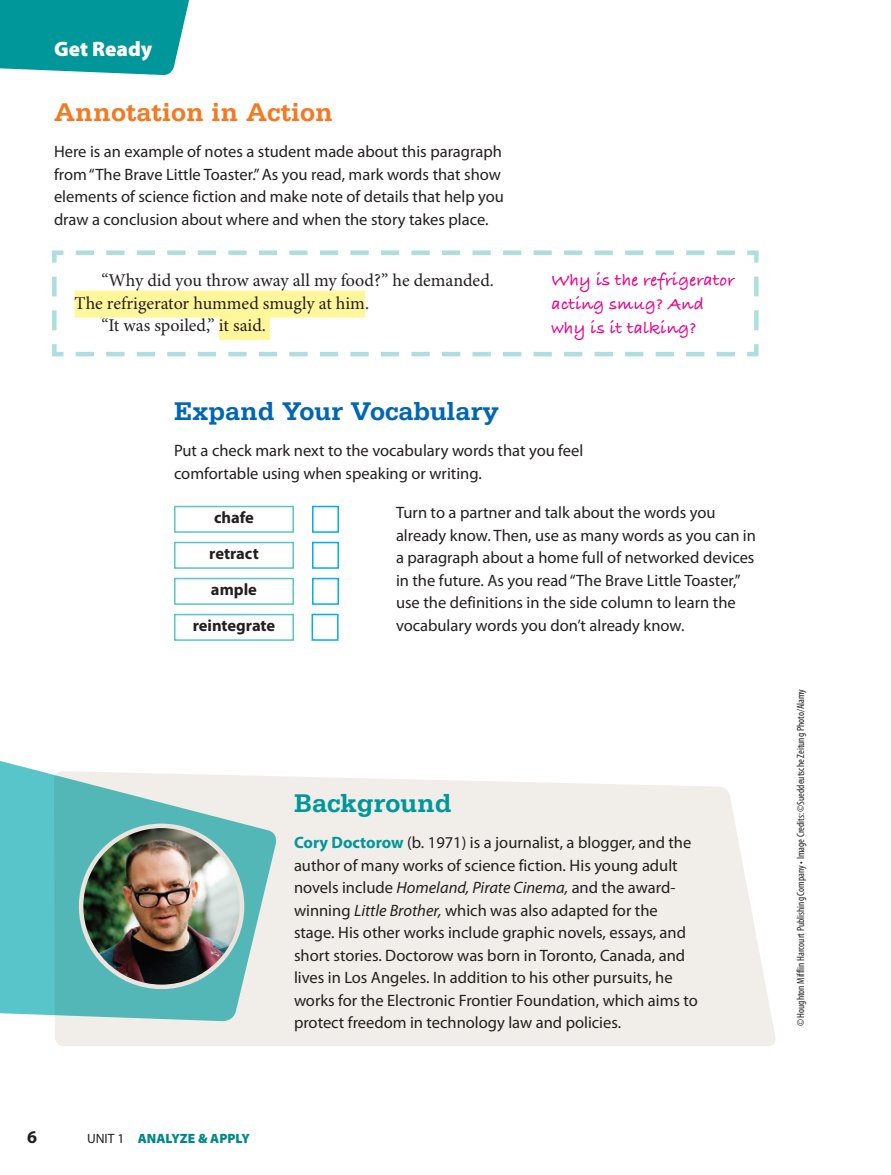
<style>
.page{position:relative;width:891px;height:1175px;background:#fff}
.page>*{position:absolute;margin:0;border:0;box-sizing:border-box;transform-origin:0 0}
.t1{font:700 27px "Serifa Std";color:#0166b3}
.t2{font:700 27px "Serifa Std";color:#f47921}
.t3{font:700 27px "Serifa Std";color:#00979a}
.t4{font:900 21px "Myriad Pro";color:#fff}
.t5{font:18px "Minion Pro";color:#231f20}
.t6{font:700 18px/24px "Bradley Hand ITC Std";letter-spacing:.01em;color:#ed028c}
.t7{font:700 18px "Myriad Pro";color:#231f20}
.t8{font:16.5px/22.5px "Myriad Pro";color:#231f20}
.t9{font:700 16.5px/36px "Myriad Pro";color:#231f20;text-align:center}
.t10{font:900 13.5px "Myriad Pro";color:#00888a}
.t11{font:condensed 10.5px "Myriad Pro";color:#231f20}
.s1{font-weight:400;color:#231f20}
.s2{font-weight:700;color:#00979a}
.s3{font-style:italic}
</style>
<div class="page">
<div style="left:55px;top:776px;width:721px;height:270px;background:#f1ede8"></div>
<svg style="left:0;top:0;width:189px;height:75px;background:#149fa1"></svg>
<svg style="left:0;top:761px;width:278px;height:260px;background:#84cccb"></svg>
<img style="left:81px;top:825px;width:161px;height:161px;border-radius:80px">
<div style="left:79px;top:823px;width:165px;height:166px;border:4px solid #e9e4de;border-radius:50%"></div>
<div style="left:174px;top:506px;width:120px;height:27px;border:2px solid #57c5c9"></div>
<div style="left:174px;top:542px;width:120px;height:27px;border:2px solid #57c5c9"></div>
<div style="left:174px;top:578px;width:120px;height:27px;border:2px solid #57c5c9"></div>
<div style="left:174px;top:614px;width:120px;height:27px;border:2px solid #57c5c9"></div>
<div style="left:312px;top:506px;width:27px;height:27px;background:#fff;border:2px solid #00aeef"></div>
<div style="left:312px;top:542px;width:27px;height:27px;background:#fff;border:2px solid #00aeef"></div>
<div style="left:312px;top:578px;width:27px;height:27px;background:#fff;border:2px solid #00aeef"></div>
<div style="left:312px;top:614px;width:27px;height:26px;background:#fff;border:2px solid #00aeef"></div>
<svg style="left:52px;top:250px;width:707px;height:107px"></svg>
<p class="t4" style="left:54px;top:37px;width:100px">Get Ready</p>
<h1 class="t2" style="left:54px;top:96px;width:281px">Annotation in Action</h1>
<p class="t8" style="left:54px;top:141px;width:452px">Here is an example of notes a student made about this paragraph from “The Brave Little Toaster.” As you read, mark words that show elements of science fiction and make note of details that help you draw a conclusion about where and when the story takes place.</p>
<p class="t5" style="left:102px;top:269px;width:394px">“Why did you throw away all my food?” he demanded.</p>
<p class="t5" style="left:75px;top:292px;width:296px">The refrigerator hummed smugly at him.</p>
<p class="t5" style="left:102px;top:314px;width:166px">“It was spoiled,” it said.</p>
<p class="t6" style="left:552px;top:269px;width:184px">Why is the refrigerator acting smug? And why is it talking?</p>
<h1 class="t1" style="left:174px;top:395px;width:327px">Expand Your Vocabulary</h1>
<p class="t8" style="left:174px;top:440px;width:411px">Put a check mark next to the vocabulary words that you feel comfortable using when speaking or writing.</p>
<p class="t9" style="left:193px;top:500px;width:84px">chafe retract ample reintegrate</p>
<p class="t8" style="left:396px;top:501px;width:361px">Turn to a partner and talk about the words you already know. Then, use as many words as you can in a paragraph about a home full of networked devices in the future. As you read “The Brave Little Toaster,” use the definitions in the side column to learn the vocabulary words you don’t already know.</p>
<p class="t7" style="left:27px;top:1127px;width:11px">6</p>
<p class="t10" style="left:87px;top:1131px;width:165px"><span class="s1">UNIT 1</span> ANALYZE &amp; APPLY</p>
<h1 class="t3" style="left:294px;top:787px;width:159px">Background</h1>
<p class="t8" style="left:294px;top:831px;width:405px"><span class="s2">Cory Doctorow</span> (b. 1971) is a journalist, a blogger, and the author of many works of science fiction. His young adult novels include <span class="s3">Homeland, Pirate Cinema,</span> and the award&shy;winning <span class="s3">Little Brother,</span> which was also adapted for the stage. His other works include graphic novels, essays, and short stories. Doctorow was born in Toronto, Canada, and lives in Los Angeles. In addition to his other pursuits, he works for the Electronic Frontier Foundation, which aims to protect freedom in technology law and policies.</p>
<p class="t11" style="left:795px;top:1026px;width:339px;rotate:-90deg">© Houghton Mifflin Harcourt Publishing Company • Image Credits: ©Sueddeutsche Zeitung Photo/Alamy</p>
</div>
